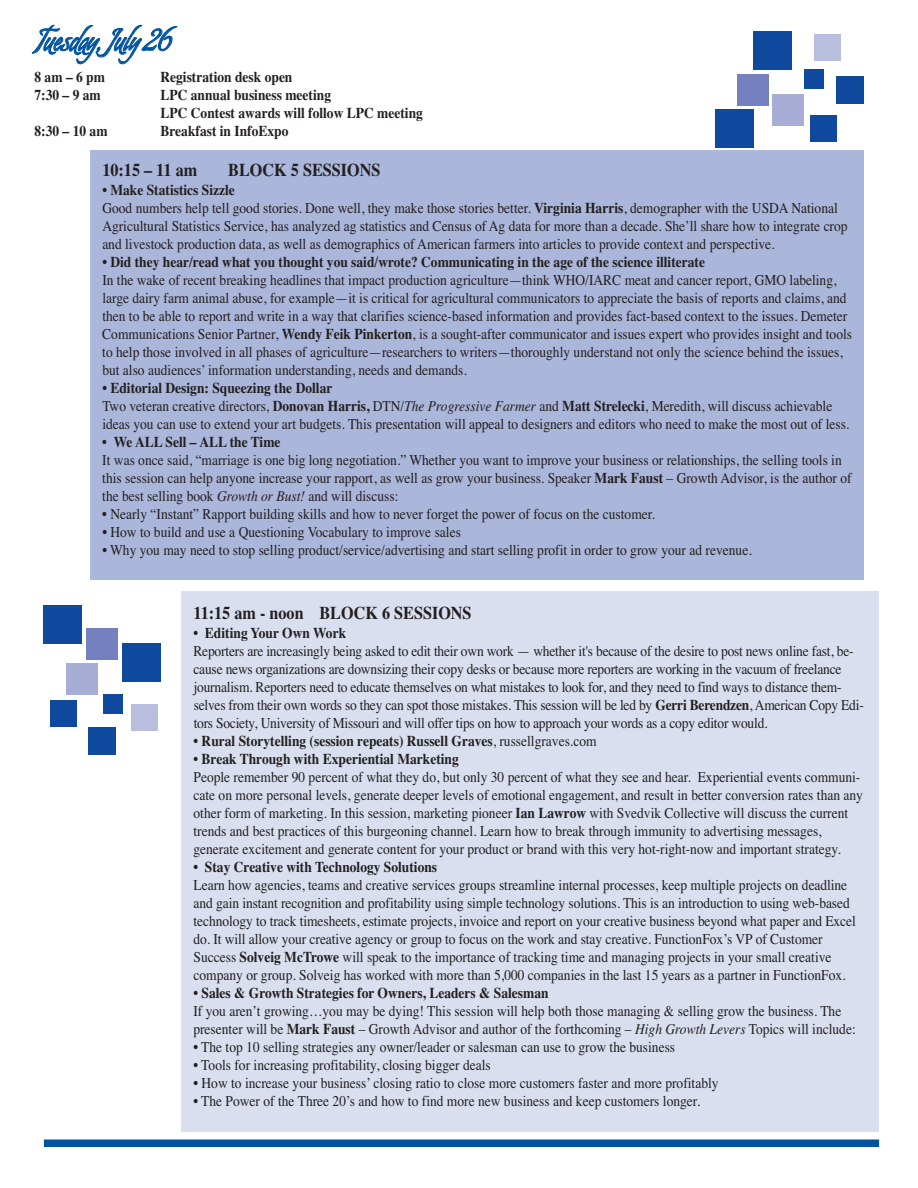
<style>
.page{position:relative;width:918px;height:1188px;background:#fff}
.page>*{position:absolute;margin:0;border:0;box-sizing:border-box;transform-origin:0 0}
.t1{font:27px "Almond Script";color:#0153a0;scale:.9 1}
.t2{font:700 18px "Times";color:#231f20;scale:.9 1}
.t3{font:15px/18px "Times";color:#231f20;scale:.9 1}
.t4{font:700 15px/18px "Times";color:#231f20;scale:.9 1}
.s1{font-weight:700}
.s2{font-style:italic}
.s3{font-weight:400}
</style>
<div class="page">
<div style="left:90px;top:150px;width:774px;height:429px;background:#aab6da"></div>
<div style="left:182px;top:591px;width:697px;height:540px;background:#d9dfef"></div>
<svg style="left:32px;top:24px;width:146px;height:41px"></svg>
<div style="left:715px;top:110px;width:38px;height:38px;background:#0f499d"></div>
<div style="left:738px;top:74px;width:31px;height:31px;background:#7581be"></div>
<div style="left:773px;top:94px;width:31px;height:32px;background:#a7add5"></div>
<div style="left:753px;top:31px;width:39px;height:38px;background:#0f499d"></div>
<div style="left:804px;top:69px;width:19px;height:19px;background:#0f499d"></div>
<div style="left:810px;top:115px;width:26px;height:27px;background:#0f499d"></div>
<div style="left:814px;top:34px;width:26px;height:27px;background:#b9bdde"></div>
<div style="left:836px;top:76px;width:28px;height:28px;background:#0f499d"></div>
<div style="left:44px;top:606px;width:38px;height:38px;background:#0f499d"></div>
<div style="left:86px;top:628px;width:32px;height:31px;background:#7581be"></div>
<div style="left:66px;top:663px;width:32px;height:32px;background:#a7add5"></div>
<div style="left:123px;top:644px;width:38px;height:38px;background:#0f499d"></div>
<div style="left:104px;top:695px;width:19px;height:19px;background:#0f499d"></div>
<div style="left:50px;top:701px;width:26px;height:26px;background:#0f499d"></div>
<div style="left:131px;top:704px;width:27px;height:27px;background:#b9bdde"></div>
<div style="left:88px;top:727px;width:28px;height:27px;background:#0f499d"></div>
<div style="left:44px;top:1139px;width:835px;height:8px;background:#0153a0"></div>
<h1 class="t1" style="left:35px;top:25px;width:153px">Tuesday, July 26</h1>
<p class="t4" style="left:35px;top:68px;width:80px">8 am – 6 pm</p>
<p class="t4" style="left:161px;top:68px;width:148px">Registration desk open</p>
<p class="t4" style="left:35px;top:86px;width:75px">7:30 – 9 am</p>
<p class="t4" style="left:161px;top:86px;width:293px">LPC annual business meeting<br>LPC Contest awards will follow LPC meeting</p>
<p class="t4" style="left:35px;top:122px;width:83px">8:30 – 10 am</p>
<p class="t4" style="left:161px;top:122px;width:144px">Breakfast in InfoExpo</p>
<p class="t2" style="left:102px;top:159px;width:107px">10:15 – 11 am</p>
<p class="t2" style="left:228px;top:159px;width:171px">BLOCK 5 SESSIONS</p>
<p class="t3" style="left:102px;top:181px;width:830px"><span class="s1">• Make Statistics Sizzle<br></span>Good numbers help tell good stories. Done well, they make those stories better. <span class="s1">Virginia Harris</span>, demographer with the USDA National Agricultural Statistics Service, has analyzed ag statistics and Census of Ag data for more than a decade. She’ll share how to integrate crop and livestock production data, as well as demographics of American farmers into articles to provide context and perspective.</p>
<p class="t4" style="left:102px;top:253px;width:671px">• Did they hear/read what you thought you said/wrote? Communicating in the age of the science illiterate</p>
<p class="t3" style="left:102px;top:271px;width:835px">In the wake of recent breaking headlines that impact production agriculture—think WHO/IARC meat and cancer report, GMO labeling, large dairy farm animal abuse, for example—it is critical for agricultural communicators to appreciate the basis of reports and claims, and then to be able to report and write in a way that clarifies science-based information and provides fact-based context to the issues. Demeter Communications Senior Partner, <span class="s1">Wendy Feik Pinkerton</span>, is a sought-after communicator and issues expert who provides insight and tools to help those involved in all phases of agriculture—researchers to writers—thoroughly understand not only the science behind the issues, but also audiences’ information understanding, needs and demands.</p>
<p class="t3" style="left:102px;top:379px;width:832px"><span class="s1">• Editorial Design: Squeezing the Dollar<br></span>Two veteran creative directors, <span class="s1">Donovan Harris,</span> DTN/<span class="s2">The Progressive Farmer</span> and <span class="s1">Matt Strelecki</span>, Meredith, will discuss achievable ideas you can use to extend your art budgets. This presentation will appeal to designers and editors who need to make the most out of less.</p>
<p class="t4" style="left:102px;top:433px;width:200px">• We ALL Sell – ALL the Time</p>
<p class="t3" style="left:102px;top:451px;width:834px">It was once said, “marriage is one big long negotiation.” Whether you want to improve your business or relationships, the selling tools in this session can help anyone increase your rapport, as well as grow your business. Speaker <span class="s1">Mark Faust</span> – Growth Advisor, is the author of the best selling book <span class="s2">Growth or Bust!</span> and will discuss:</p>
<p class="t3" style="left:102px;top:505px;width:616px">• Nearly “Instant” Rapport building skills and how to never forget the power of focus on the customer.</p>
<p class="t3" style="left:102px;top:523px;width:400px">• How to build and use a Questioning Vocabulary to improve sales</p>
<p class="t3" style="left:102px;top:541px;width:723px">• Why you may need to stop selling product/service/advertising and start selling profit in order to grow your ad revenue.</p>
<p class="t2" style="left:194px;top:602px;width:311px">11:15 am - noon BLOCK 6 SESSIONS</p>
<p class="t4" style="left:194px;top:624px;width:171px">• Editing Your Own Work</p>
<p class="t3" style="left:193px;top:642px;width:746px">Reporters are increasingly being asked to edit their own work — whether it's because of the desire to post news online fast, be&shy;cause news organizations are downsizing their copy desks or because more reporters are working in the vacuum of freelance journalism. Reporters need to educate themselves on what mistakes to look for, and they need to find ways to distance them&shy;selves from their own words so they can spot those mistakes. This session will be led by <span class="s1">Gerri Berendzen</span>, American Copy Edi&shy;tors Society, University of Missouri and will offer tips on how to approach your words as a copy editor would.</p>
<p class="t4" style="left:194px;top:732px;width:449px">• Rural Storytelling (session repeats) Russell Graves<span class="s3">, russellgraves.com</span></p>
<p class="t4" style="left:194px;top:750px;width:296px">• Break Through with Experiential Marketing</p>
<p class="t3" style="left:194px;top:768px;width:745px">People remember 90 percent of what they do, but only 30 percent of what they see and hear. Experiential events communi&shy;cate on more personal levels, generate deeper levels of emotional engagement, and result in better conversion rates than any other form of marketing. In this session, marketing pioneer <span class="s1">Ian Lawrow</span> with Svedvik Collective will discuss the current trends and best practices of this burgeoning channel. Learn how to break through immunity to advertising messages, generate excitement and generate content for your product or brand with this very hot-right-now and important strategy.</p>
<p class="t4" style="left:193px;top:858px;width:272px">• Stay Creative with Technology Solutions</p>
<p class="t3" style="left:193px;top:876px;width:738px">Learn how agencies, teams and creative services groups streamline internal processes, keep multiple projects on deadline and gain instant recognition and profitability using simple technology solutions. This is an introduction to using web-based technology to track timesheets, estimate projects, invoice and report on your creative business beyond what paper and Excel do. It will allow your creative agency or group to focus on the work and stay creative. FunctionFox’s VP of Customer Success <span class="s1">Solveig McTrowe</span> will speak to the importance of tracking time and managing projects in your small creative company or group. Solveig has worked with more than 5,000 companies in the last 15 years as a partner in FunctionFox.</p>
<p class="t4" style="left:194px;top:984px;width:396px">• Sales &amp; Growth Strategies for Owners, Leaders &amp; Salesman</p>
<p class="t3" style="left:193px;top:1002px;width:737px">If you aren’t growing…you may be dying! This session will help both those managing &amp; selling grow the business. The presenter will be <span class="s1">Mark Faust</span> – Growth Advisor and author of the forthcoming – <span class="s2">High Growth Levers</span> Topics will include:</p>
<p class="t3" style="left:193px;top:1038px;width:537px">• The top 10 selling strategies any owner/leader or salesman can use to grow the business</p>
<p class="t3" style="left:193px;top:1056px;width:332px">• Tools for increasing profitability, closing bigger deals</p>
<p class="t3" style="left:193px;top:1074px;width:585px">• How to increase your business’ closing ratio to close more customers faster and more profitably</p>
<p class="t3" style="left:193px;top:1092px;width:564px">• The Power of the Three 20’s and how to find more new business and keep customers longer.</p>
</div>
